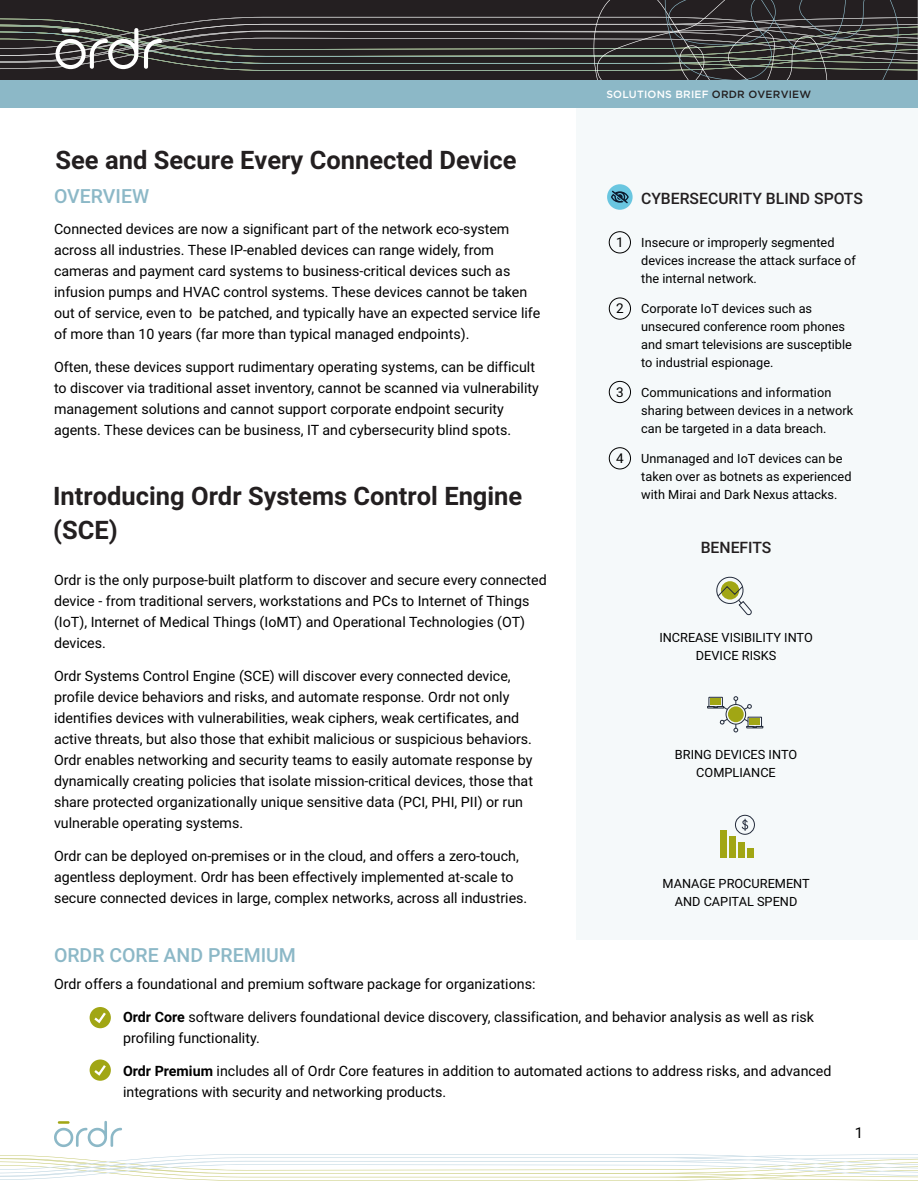
<style>
.page{position:relative;width:918px;height:1188px;background:#fff}
.page>*{position:absolute;margin:0;border:0;box-sizing:border-box;transform-origin:0 0}
.t1{font:700 25.5px/34.5px "Roboto";color:#231f20}
.t2{font:500 19.5px "Roboto";color:#8cb8c7}
.t3{font:500 15.75px "Roboto";color:#231f20}
.t4{font:15px "Roboto";color:#000}
.t5{font:14.25px/21px "Roboto";color:#000}
.t6{font:13.5px "Roboto";color:#000}
.t7{font:12.75px/18px "Roboto";color:#000}
.t8{font:500 10.5px "Gotham";letter-spacing:.02em;color:#fff}
.s1{color:#231f20}
.s2{font-weight:700}
</style>
<div class="page">
<div style="left:577px;top:78px;width:341px;height:862px;background:#f5f9fa"></div>
<svg style="left:716px;top:576px;width:36px;height:39px"></svg>
<svg style="left:0;top:1154px;width:918px;height:27px"></svg>
<div style="left:0;top:81px;width:918px;height:27px;background:#8cb8c7"></div>
<svg style="left:54px;top:1121px;width:68px;height:26px"></svg>
<svg style="left:0;top:0;width:918px;height:81px;background:#3c3a3b"></svg>
<div style="left:607px;top:184px;width:26px;height:26px;background:#69c6e0;border-radius:50%"></div>
<svg style="left:611px;top:191px;width:18px;height:12px"></svg>
<div style="left:609px;top:231px;width:22px;height:22px;border:1px solid #000;border-radius:50%"></div>
<div style="left:609px;top:298px;width:22px;height:22px;border:1px solid #000;border-radius:50%"></div>
<div style="left:609px;top:381px;width:22px;height:22px;border:1px solid #000;border-radius:50%"></div>
<div style="left:609px;top:447px;width:22px;height:22px;border:1px solid #000;border-radius:50%"></div>
<svg style="left:707px;top:696px;width:57px;height:36px"></svg>
<div style="left:710px;top:699px;width:11px;height:6px;background:#a1a614"></div>
<div style="left:720px;top:831px;width:6px;height:27px;background:#a1a614"></div>
<div style="left:729px;top:837px;width:6px;height:21px;background:#a1a614"></div>
<div style="left:738px;top:843px;width:6px;height:15px;background:#a1a614"></div>
<div style="left:747px;top:849px;width:6px;height:9px;background:#a1a614"></div>
<div style="left:735px;top:815px;width:20px;height:20px;border:1px solid #242c3c;border-radius:50%"></div>
<svg style="left:741px;top:819px;width:8px;height:12px"></svg>
<svg style="left:90px;top:1007px;width:21px;height:21px"></svg>
<svg style="left:90px;top:1060px;width:21px;height:21px"></svg>
<h1 class="t1" style="left:56px;top:142px;width:463px">See and Secure Every Connected Device</h1>
<h2 class="t2" style="left:54px;top:183px;width:97px">OVERVIEW</h2>
<p class="t5" style="left:54px;top:218px;width:488px">Connected devices are now a significant part of the network eco-system across all industries. These IP-enabled devices can range widely, from cameras and payment card systems to business-critical devices such as infusion pumps and HVAC control systems. These devices cannot be taken out of service, even to be patched, and typically have an expected service life of more than 10 years (far more than typical managed endpoints).</p>
<p class="t5" style="left:54px;top:356px;width:486px">Often, these devices support rudimentary operating systems, can be difficult to discover via traditional asset inventory, cannot be scanned via vulnerability management solutions and cannot support corporate endpoint security agents. These devices can be business, IT and cybersecurity blind spots.</p>
<h1 class="t1" style="left:53px;top:478px;width:471px">Introducing Ordr Systems Control Engine (SCE)</h1>
<p class="t5" style="left:54px;top:569px;width:494px">Ordr is the only purpose-built platform to discover and secure every connected device - from traditional servers, workstations and PCs to Internet of Things (IoT), Internet of Medical Things (IoMT) and Operational Technologies (OT) devices.</p>
<p class="t5" style="left:54px;top:665px;width:481px">Ordr Systems Control Engine (SCE) will discover every connected device, profile device behaviors and risks, and automate response. Ordr not only identifies devices with vulnerabilities, weak ciphers, weak certificates, and active threats, but also those that exhibit malicious or suspicious behaviors.<br>Ordr enables networking and security teams to easily automate response by dynamically creating policies that isolate mission-critical devices, those that share protected organizationally unique sensitive data (PCI, PHI, PII) or run vulnerable operating systems.</p>
<p class="t5" style="left:54px;top:845px;width:475px">Ordr can be deployed on-premises or in the cloud, and offers a zero-touch, agentless deployment. Ordr has been effectively implemented at-scale to secure connected devices in large, complex networks, across all industries.</p>
<p class="t8" style="left:606px;top:88px;width:206px">SOLUTIONS BRIEF <span class="s1">ORDR OVERVIEW</span></p>
<p class="t6" style="left:616px;top:233px;width:9px">1</p>
<p class="t6" style="left:616px;top:299px;width:9px">2</p>
<p class="t6" style="left:616px;top:382px;width:9px">3</p>
<p class="t6" style="left:616px;top:449px;width:9px">4</p>
<p class="t3" style="left:641px;top:187px;width:223px">CYBERSECURITY BLIND SPOTS</p>
<p class="t7" style="left:641px;top:233px;width:216px">Insecure or improperly segmented devices increase the attack surface of the internal network.</p>
<p class="t7" style="left:641px;top:299px;width:212px">Corporate IoT devices such as unsecured conference room phones and smart televisions are susceptible to industrial espionage.</p>
<p class="t7" style="left:641px;top:383px;width:213px">Communications and information sharing between devices in a network can be targeted in a data breach.</p>
<p class="t7" style="left:641px;top:449px;width:212px">Unmanaged and IoT devices can be taken over as botnets as experienced with Mirai and Dark Nexus attacks.</p>
<p class="t3" style="left:701px;top:536px;width:72px">BENEFITS</p>
<p class="t7" style="left:659px;top:628px;width:155px;text-align:center">INCREASE VISIBILITY INTO<br>DEVICE RISKS</p>
<p class="t7" style="left:675px;top:745px;width:124px;text-align:center">BRING DEVICES INTO<br>COMPLIANCE</p>
<p class="t7" style="left:663px;top:874px;width:149px;text-align:center">MANAGE PROCUREMENT<br>AND CAPITAL SPEND</p>
<h2 class="t2" style="left:54px;top:942px;width:244px">ORDR CORE AND PREMIUM</h2>
<p class="t5" style="left:54px;top:973px;width:483px">Ordr offers a foundational and premium software package for organizations:</p>
<p class="t5" style="left:123px;top:1006px;width:693px"><span class="s2">Ordr Core</span> software delivers foundational device discovery, classification, and behavior analysis as well as risk profiling functionality.</p>
<p class="t5" style="left:123px;top:1060px;width:710px"><span class="s2">Ordr Premium</span> includes all of Ordr Core features in addition to automated actions to address risks, and advanced integrations with security and networking products.</p>
<p class="t4" style="left:855px;top:1122px;width:10px">1</p>
</div>
